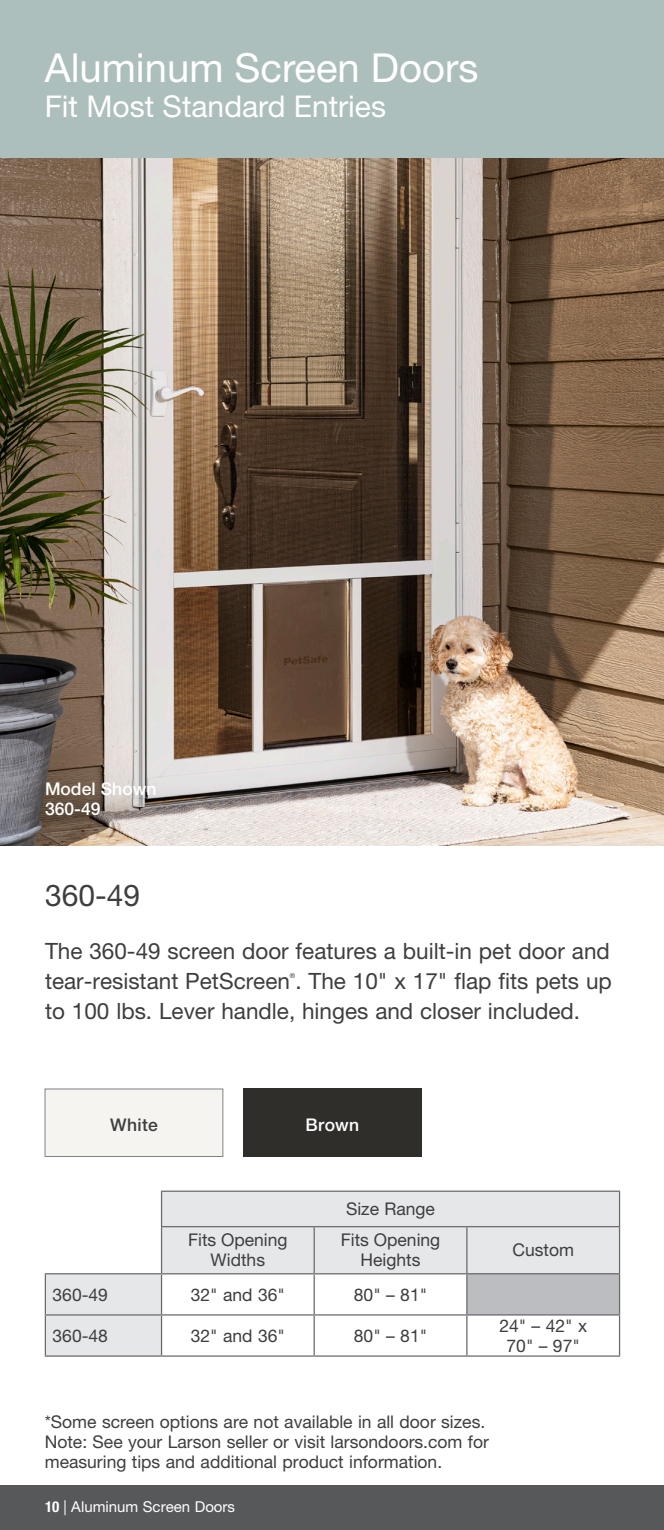
<style>
.page{position:relative;width:664px;height:1530px;background:#fff}
.page>*{position:absolute;margin:0;border:0;box-sizing:border-box;transform-origin:0 0}
.t1{font:40px "Helvetica Neue LT Pro";color:#fff}
.t2{font:30px "Helvetica Neue LT Pro";color:#fff}
.t3{font:30px "Helvetica Neue LT Pro";color:#3e3e3f}
.t4{font:22.5px/30px "Helvetica Neue LT Pro";color:#3e3e3f}
.t5{font:17.5px/20px "Helvetica Neue LT Pro";color:#3e3e3f;text-align:center}
.t6{font:500 17.5px "Helvetica Neue LT Pro";color:#fff}
.t7{font:500 17.5px "Helvetica Neue LT Pro";letter-spacing:.02em;color:#3e3e3f}
.t8{font:15px "Helvetica Neue LT Pro";color:#fff}
.t9{font:6.75px "Helvetica Neue LT Pro";color:#3e3e3f}
.s1{font-weight:700;font-stretch:condensed}
</style>
<div class="page">
<div style="left:0;top:1485px;width:664px;height:45px;background:#57585a"></div>
<img style="left:0;top:158px;width:664px;height:687px">
<div style="left:0;top:0;width:664px;height:158px;background:#acbfbc"></div>
<svg style="left:46px;top:1191px;width:573px;height:164px"></svg>
<div style="left:467px;top:1274px;width:152px;height:41px;background:#bcbdc0"></div>
<hr style="left:161px;top:1191px;width:153px;height:1px;background:#69696c">
<hr style="left:161px;top:1192px;width:1px;height:34px;background:#69696c">
<hr style="left:314px;top:1191px;width:153px;height:1px;background:#69696c">
<hr style="left:467px;top:1191px;width:153px;height:1px;background:#69696c">
<hr style="left:619px;top:1192px;width:1px;height:34px;background:#69696c">
<hr style="left:161px;top:1226px;width:153px;height:1px;background:#69696c">
<hr style="left:161px;top:1227px;width:1px;height:46px;background:#69696c">
<hr style="left:314px;top:1226px;width:153px;height:1px;background:#69696c">
<hr style="left:313px;top:1227px;width:2px;height:46px;background:#69696c">
<hr style="left:467px;top:1226px;width:153px;height:1px;background:#69696c">
<hr style="left:466px;top:1227px;width:1px;height:46px;background:#69696c">
<hr style="left:619px;top:1227px;width:1px;height:46px;background:#69696c">
<hr style="left:45px;top:1273px;width:116px;height:1px;background:#69696c">
<hr style="left:45px;top:1274px;width:1px;height:40px;background:#69696c">
<hr style="left:161px;top:1273px;width:153px;height:1px;background:#69696c">
<hr style="left:161px;top:1274px;width:1px;height:40px;background:#69696c">
<hr style="left:314px;top:1273px;width:153px;height:1px;background:#69696c">
<hr style="left:313px;top:1274px;width:2px;height:40px;background:#69696c">
<hr style="left:467px;top:1273px;width:153px;height:1px;background:#69696c">
<hr style="left:466px;top:1274px;width:1px;height:40px;background:#69696c">
<hr style="left:619px;top:1274px;width:1px;height:40px;background:#69696c">
<hr style="left:45px;top:1314px;width:116px;height:2px;background:#69696c">
<hr style="left:45px;top:1316px;width:1px;height:39px;background:#69696c">
<hr style="left:161px;top:1314px;width:153px;height:2px;background:#69696c">
<hr style="left:161px;top:1316px;width:1px;height:39px;background:#69696c">
<hr style="left:314px;top:1314px;width:153px;height:2px;background:#69696c">
<hr style="left:313px;top:1316px;width:2px;height:39px;background:#69696c">
<hr style="left:467px;top:1314px;width:153px;height:2px;background:#69696c">
<hr style="left:466px;top:1316px;width:1px;height:39px;background:#69696c">
<hr style="left:619px;top:1316px;width:1px;height:39px;background:#69696c">
<hr style="left:45px;top:1355px;width:116px;height:2px;background:#69696c">
<hr style="left:161px;top:1355px;width:153px;height:2px;background:#69696c">
<hr style="left:314px;top:1355px;width:153px;height:2px;background:#69696c">
<hr style="left:467px;top:1355px;width:153px;height:2px;background:#69696c">
<div style="left:45px;top:1089px;width:178px;height:68px;background:#f5f4f1;border:1px solid #808285"></div>
<div style="left:243px;top:1089px;width:178px;height:67px;background:#2f2e2a"></div>
<p class="t1" style="left:45px;top:43px;width:435px">Aluminum Screen Doors</p>
<p class="t2" style="left:45px;top:88px;width:343px">Fit Most Standard Entries</p>
<p class="t6" style="left:45px;top:779px;width:113px">Model Shown</p>
<p class="t6" style="left:45px;top:799px;width:57px">360-49</p>
<p class="t3" style="left:45px;top:877px;width:97px">360-49</p>
<p class="t4" style="left:45px;top:935px;width:568px">The 360-49 screen door features a built-in pet door and tear-resistant PetScreen . The 10" x 17" flap fits pets up</p>
<p class="t9" style="left:290px;top:971px;width:7px">®</p>
<p class="t4" style="left:45px;top:995px;width:536px">to 100 lbs. Lever handle, hinges and closer included.</p>
<p class="t7" style="left:110px;top:1115px;width:49px">White</p>
<p class="t6" style="left:305px;top:1115px;width:55px">Brown</p>
<p class="t5" style="left:346px;top:1199px;width:90px">Size Range</p>
<p class="t5" style="left:188px;top:1230px;width:101px">Fits Opening<br>Widths</p>
<p class="t5" style="left:341px;top:1230px;width:101px">Fits Opening<br>Heights</p>
<p class="t5" style="left:512px;top:1240px;width:63px">Custom</p>
<p class="t5" style="left:53px;top:1284px;width:57px">360-49</p>
<p class="t5" style="left:191px;top:1284px;width:96px">32" and 36"</p>
<p class="t5" style="left:354px;top:1284px;width:75px">80" – 81"</p>
<p class="t5" style="left:53px;top:1325px;width:57px">360-48</p>
<p class="t5" style="left:191px;top:1325px;width:96px">32" and 36"</p>
<p class="t5" style="left:354px;top:1325px;width:75px">80" – 81"</p>
<p class="t5" style="left:499px;top:1315px;width:89px">24" – 42" x</p>
<p class="t5" style="left:506px;top:1335px;width:75px">70" – 97"</p>
<p class="t5" style="left:45px;top:1412px;width:442px">*Some screen options are not available in all door sizes.</p>
<p class="t5" style="left:45px;top:1432px;width:446px;text-align:left">Note: See your Larson seller or visit larsondoors.com for measuring tips and additional product information.</p>
<p class="t8" style="left:45px;top:1497px;width:191px"><span class="s1">10</span> | Aluminum Screen Doors</p>
</div>
